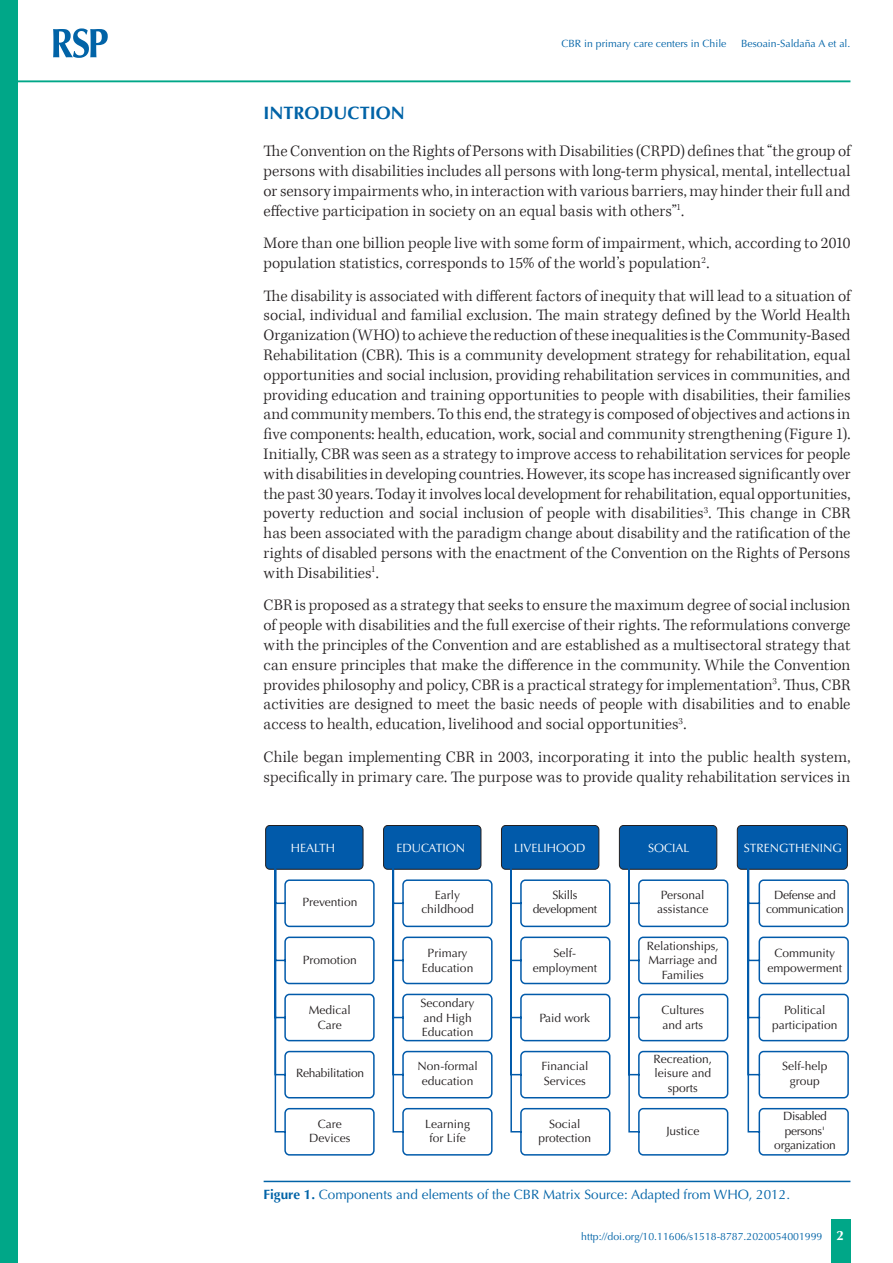
<style>
.page{position:relative;width:893px;height:1263px;background:#fff}
.page>*{position:absolute;margin:0;border:0;box-sizing:border-box;transform-origin:0 0}
.Subtítulo_1_-_INTRO{font:700 18px "Optima";color:#0163a7}
.Texto__EN{font:300 16.5px/19.8px "Kepler Std";letter-spacing:.005em;color:#231f20;text-align:justify}
.Figuras_Título{font:13.5px "Optima";color:#0163a7}
.t1{font:700 13.5px "Optima";color:#fff}
.t2{font:12px/14.4px "Optima";color:#231f20;text-align:center}
.t3{font:12px/14.4px "Optima";letter-spacing:-.025em;color:#231f20;text-align:center}
.t4{font:12px "Optima";color:#fff}
.t5{font:10.5px "Optima";color:#0163a7}
.s1{font-weight:700}
</style>
<div class="page">
<div style="left:831px;top:1220px;width:20px;height:43px;background:#00a788"></div>
<div style="left:0;top:0;width:18px;height:1263px;background:#00a788"></div>
<svg style="left:53px;top:28px;width:55px;height:30px"></svg>
<hr style="left:18px;top:80px;width:832px;height:2px;background:#00a788">
<div style="left:266px;top:825px;width:97px;height:44px;background:#015aaa;border-radius:4px"></div>
<div style="left:265px;top:825px;width:98px;height:45px;border:1px solid #231f20;border-radius:4px"></div>
<svg style="left:274px;top:868px;width:101px;height:287px"></svg>
<div style="left:384px;top:825px;width:97px;height:44px;background:#015aaa;border-radius:4px"></div>
<div style="left:383px;top:825px;width:98px;height:45px;border:1px solid #231f20;border-radius:4px"></div>
<svg style="left:392px;top:868px;width:101px;height:287px"></svg>
<div style="left:501px;top:825px;width:98px;height:44px;background:#015aaa;border-radius:4px"></div>
<div style="left:501px;top:825px;width:98px;height:45px;border:1px solid #231f20;border-radius:4px"></div>
<svg style="left:510px;top:868px;width:101px;height:287px"></svg>
<div style="left:619px;top:825px;width:98px;height:44px;background:#015aaa;border-radius:4px"></div>
<div style="left:619px;top:825px;width:98px;height:45px;border:1px solid #231f20;border-radius:4px"></div>
<svg style="left:628px;top:868px;width:101px;height:287px"></svg>
<div style="left:737px;top:825px;width:110px;height:44px;background:#015aaa;border-radius:4px"></div>
<div style="left:737px;top:825px;width:111px;height:45px;border:1px solid #231f20;border-radius:4px"></div>
<svg style="left:747px;top:868px;width:102px;height:287px"></svg>
<hr style="left:264px;top:1181px;width:586px;height:1px;background:#0163a7">
<p class="t5" style="left:561px;top:37px;width:167px">CBR in primary care centers in Chile</p>
<p class="t5" style="left:741px;top:37px;width:111px">Besoain-Saldaña A et al.</p>
<p class="Subtítulo_1_-_INTRO" style="left:264px;top:103px;width:143px">INTRODUCTION</p>
<p class="Texto__EN" style="left:264px;top:142px;width:588px">The Convention on the Rights of Persons with Disabilities (CRPD) defines that “the group of persons with disabilities includes all persons with long-term physical, mental, intellectual or sensory impairments who, in interaction with various barriers, may hinder their full and effective participation in society on an equal basis with others”<sup>1</sup>.</p>
<p class="Texto__EN" style="left:264px;top:234px;width:588px">More than one billion people live with some form of impairment, which, according to 2010 population statistics, corresponds to 15% of the world’s population<sup>2</sup>.</p>
<p class="Texto__EN" style="left:264px;top:286px;width:588px">The disability is associated with different factors of inequity that will lead to a situation of social, individual and familial exclusion. The main strategy defined by the World Health Organization (WHO) to achieve the reduction of these inequalities is the Community-Based Rehabilitation (CBR). This is a community development strategy for rehabilitation, equal opportunities and social inclusion, providing rehabilitation services in communities, and providing education and training opportunities to people with disabilities, their families and community members. To this end, the strategy is composed of objectives and actions in five components: health, education, work, social and community strengthening (Figure 1).<br>Initially, CBR was seen as a strategy to improve access to rehabilitation services for people with disabilities in developing countries. However, its scope has increased significantly over the past 30 years. Today it involves local development for rehabilitation, equal opportunities, poverty reduction and social inclusion of people with disabilities<sup>3</sup>. This change in CBR has been associated with the paradigm change about disability and the ratification of the rights of disabled persons with the enactment of the Convention on the Rights of Persons with Disabilities<sup>1</sup>.</p>
<p class="Texto__EN" style="left:264px;top:596px;width:588px">CBR is proposed as a strategy that seeks to ensure the maximum degree of social inclusion of people with disabilities and the full exercise of their rights. The reformulations converge with the principles of the Convention and are established as a multisectoral strategy that can ensure principles that make the difference in the community. While the Convention provides philosophy and policy, CBR is a practical strategy for implementation<sup>3</sup>. Thus, CBR activities are designed to meet the basic needs of people with disabilities and to enable access to health, education, livelihood and social opportunities<sup>3</sup>.</p>
<p class="Texto__EN" style="left:264px;top:747px;width:588px">Chile began implementing CBR in 2003, incorporating it into the public health system, specifically in primary care. The purpose was to provide quality rehabilitation services in</p>
<p class="t4" style="left:291px;top:841px;width:46px">HEALTH</p>
<p class="t4" style="left:396px;top:841px;width:70px">EDUCATION</p>
<p class="t2" style="left:421px;top:887px;width:54px">Early childhood</p>
<p class="t2" style="left:422px;top:946px;width:53px">Primary<br>Education</p>
<p class="t2" style="left:421px;top:996px;width:56px;text-align:left">Secondary and High<br>Education</p>
<p class="t2" style="left:418px;top:1059px;width:62px">Non-formal education</p>
<p class="t2" style="left:425px;top:1116px;width:46px">Learning for Life</p>
<p class="t4" style="left:514px;top:841px;width:73px">LIVELIHOOD</p>
<p class="t3" style="left:533px;top:887px;width:66px">Skills development</p>
<p class="t2" style="left:533px;top:946px;width:66px">Self&shy;employment</p>
<p class="t2" style="left:539px;top:1010px;width:52px">Paid work</p>
<p class="t2" style="left:541px;top:1059px;width:49px;text-align:left">Financial<br>Services</p>
<p class="t2" style="left:539px;top:1116px;width:54px">Social protection</p>
<p class="t4" style="left:648px;top:841px;width:43px">SOCIAL</p>
<p class="t2" style="left:657px;top:888px;width:53px">Personal assistance</p>
<p class="t2" style="left:647px;top:939px;width:74px">Relationships,<br>Marriage and<br>Families</p>
<p class="t2" style="left:661px;top:1003px;width:44px;text-align:left">Cultures and arts</p>
<p class="t2" style="left:653px;top:1052px;width:60px">Recreation, leisure and sports</p>
<p class="t2" style="left:666px;top:1124px;width:35px">Justice</p>
<p class="t4" style="left:744px;top:841px;width:100px">STRENGTHENING</p>
<p class="t3" style="left:766px;top:888px;width:79px">Defense and communication</p>
<p class="t2" style="left:768px;top:946px;width:76px">Community empowerment</p>
<p class="t2" style="left:772px;top:1003px;width:67px">Political participation</p>
<p class="t2" style="left:782px;top:1059px;width:47px">Self-help group</p>
<p class="t3" style="left:774px;top:1109px;width:63px">Disabled persons' organization</p>
<p class="Figuras_Título" style="left:264px;top:1187px;width:528px"><span class="s1">Figure 1.</span> Components and elements of the CBR Matrix Source: Adapted from WHO, 2012.</p>
<p class="t2" style="left:302px;top:895px;width:57px">Prevention</p>
<p class="t2" style="left:303px;top:953px;width:56px">Promotion</p>
<p class="t2" style="left:309px;top:1003px;width:44px">Medical<br>Care</p>
<p class="t3" style="left:296px;top:1066px;width:70px">Rehabilitation</p>
<p class="t2" style="left:309px;top:1116px;width:43px">Care<br>Devices</p>
<p class="t5" style="left:581px;top:1230px;width:243px">http://doi.org/10.11606/s1518-8787.2020054001999</p>
<p class="t1" style="left:836px;top:1227px;width:9px">2</p>
</div>
